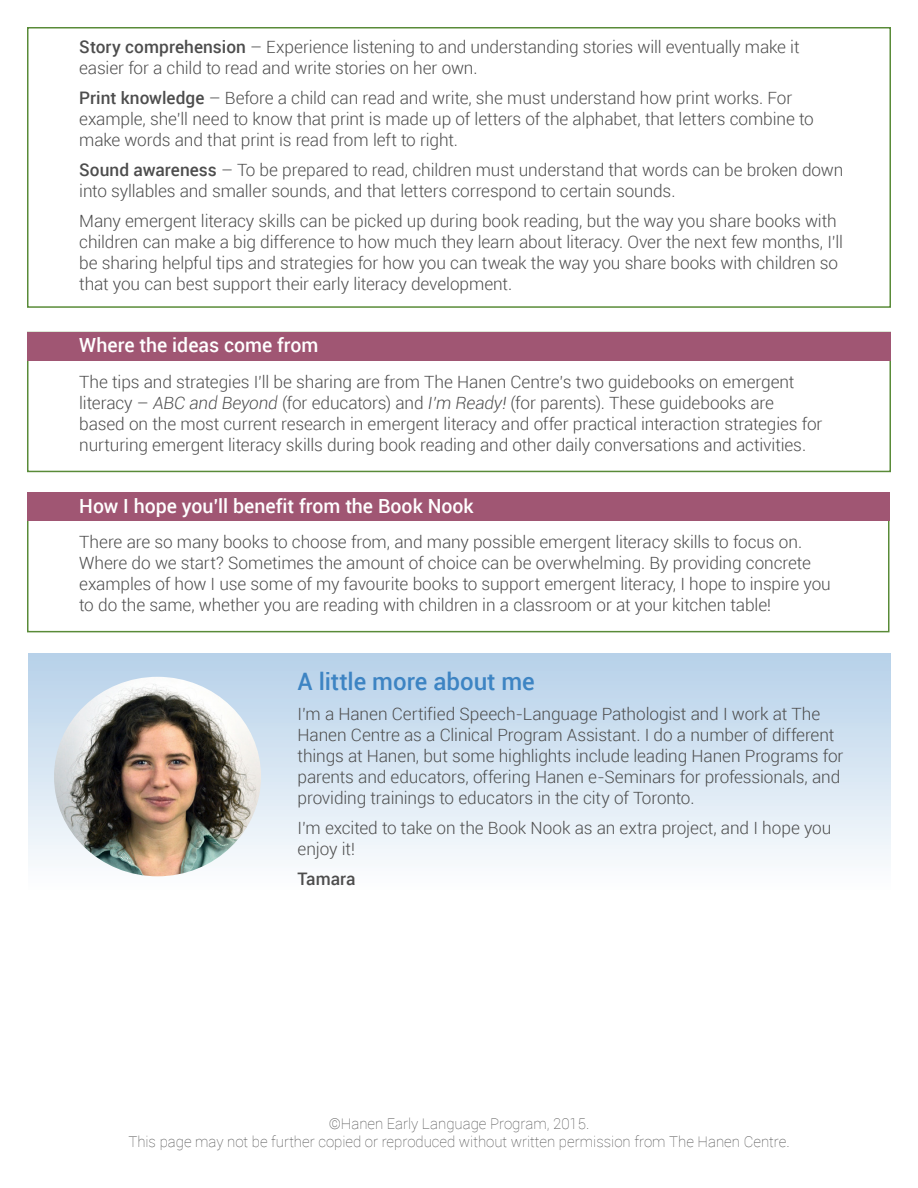
<style>
.page{position:relative;width:918px;height:1188px;background:#fff}
.page>*{position:absolute;margin:0;border:0;box-sizing:border-box;transform-origin:0 0}
.t1{font:500 24px "Roboto";color:#3d84c3}
.t2{font:500 19.5px "Roboto";color:#fff}
.body_copy{font:300 17.25px/21px "Roboto";letter-spacing:-.01em;color:#4d4d4d}
.body_copy-2{font:500 17.25px "Roboto";color:#4d4d4d}
.t3{font:100 15px/18px "Roboto";color:#4d4d4d;text-align:center}
.s1{font-weight:500}
.s2{font-style:italic}
</style>
<div class="page">
<div style="left:27px;top:492px;width:863px;height:140px;border:2px solid #598b38"></div>
<div style="left:27px;top:332px;width:864px;height:140px;border:2px solid #598b38"></div>
<div style="left:27px;top:27px;width:864px;height:281px;border:2px solid #598b38"></div>
<div style="left:27px;top:332px;width:864px;height:28px;background:#a05673"></div>
<div style="left:27px;top:492px;width:863px;height:28px;background:#a05673"></div>
<div style="left:28px;top:654px;width:863px;height:236px;background:linear-gradient(to bottom,#b6d0e9,#fdfefe)"></div>
<img style="left:54px;top:677px;width:207px;height:199px">
<p class="body_copy" style="left:79px;top:38px;width:722px"><span class="s1">Story comprehension</span> – Experience listening to and understanding stories will eventually make it easier for a child to read and write stories on her own.</p>
<p class="body_copy" style="left:79px;top:89px;width:736px"><span class="s1">Print knowledge</span> – Before a child can read and write, she must understand how print works. For example, she’ll need to know that print is made up of letters of the alphabet, that letters combine to make words and that print is read from left to right.</p>
<p class="body_copy" style="left:79px;top:161px;width:766px"><span class="s1">Sound awareness</span> – To be prepared to read, children must understand that words can be broken down into syllables and smaller sounds, and that letters correspond to certain sounds.</p>
<p class="body_copy" style="left:79px;top:212px;width:765px">Many emergent literacy skills can be picked up during book reading, but the way you share books with children can make a big difference to how much they learn about literacy. Over the next few months, I’ll be sharing helpful tips and strategies for how you can tweak the way you share books with children so that you can best support their early literacy development.</p>
<p class="t2" style="left:79px;top:336px;width:241px">Where the ideas come from</p>
<p class="body_copy" style="left:79px;top:373px;width:745px">The tips and strategies I’ll be sharing are from The Hanen Centre’s two guidebooks on emergent literacy – <span class="s2">ABC and Beyond</span> (for educators) and <span class="s2">I’m Ready!</span> (for parents). These guidebooks are based on the most current research in emergent literacy and offer practical interaction strategies for nurturing emergent literacy skills during book reading and other daily conversations and activities.</p>
<p class="t2" style="left:79px;top:497px;width:396px">How I hope you’ll benefit from the Book Nook</p>
<p class="body_copy" style="left:79px;top:533px;width:753px">There are so many books to choose from, and many possible emergent literacy skills to focus on.<br>Where do we start? Sometimes the amount of choice can be overwhelming. By providing concrete examples of how I use some of my favourite books to support emergent literacy, I hope to inspire you to do the same, whether you are reading with children in a classroom or at your kitchen table!</p>
<p class="t1" style="left:298px;top:670px;width:239px">A little more about me</p>
<p class="body_copy" style="left:298px;top:704px;width:547px">I’m a Hanen Certified Speech-Language Pathologist and I work at The Hanen Centre as a Clinical Program Assistant. I do a number of different things at Hanen, but some highlights include leading Hanen Programs for parents and educators, offering Hanen e-Seminars for professionals, and providing trainings to educators in the city of Toronto.</p>
<p class="body_copy" style="left:298px;top:818px;width:535px">I’m excited to take on the Book Nook as an extra project, and I hope you enjoy it!</p>
<p class="body_copy-2" style="left:298px;top:870px;width:60px">Tamara</p>
<p class="t3" style="left:128px;top:1116px;width:663px">©Hanen Early Language Program, 2015.<br>This page may not be further copied or reproduced without written permission from The Hanen Centre.</p>
</div>
